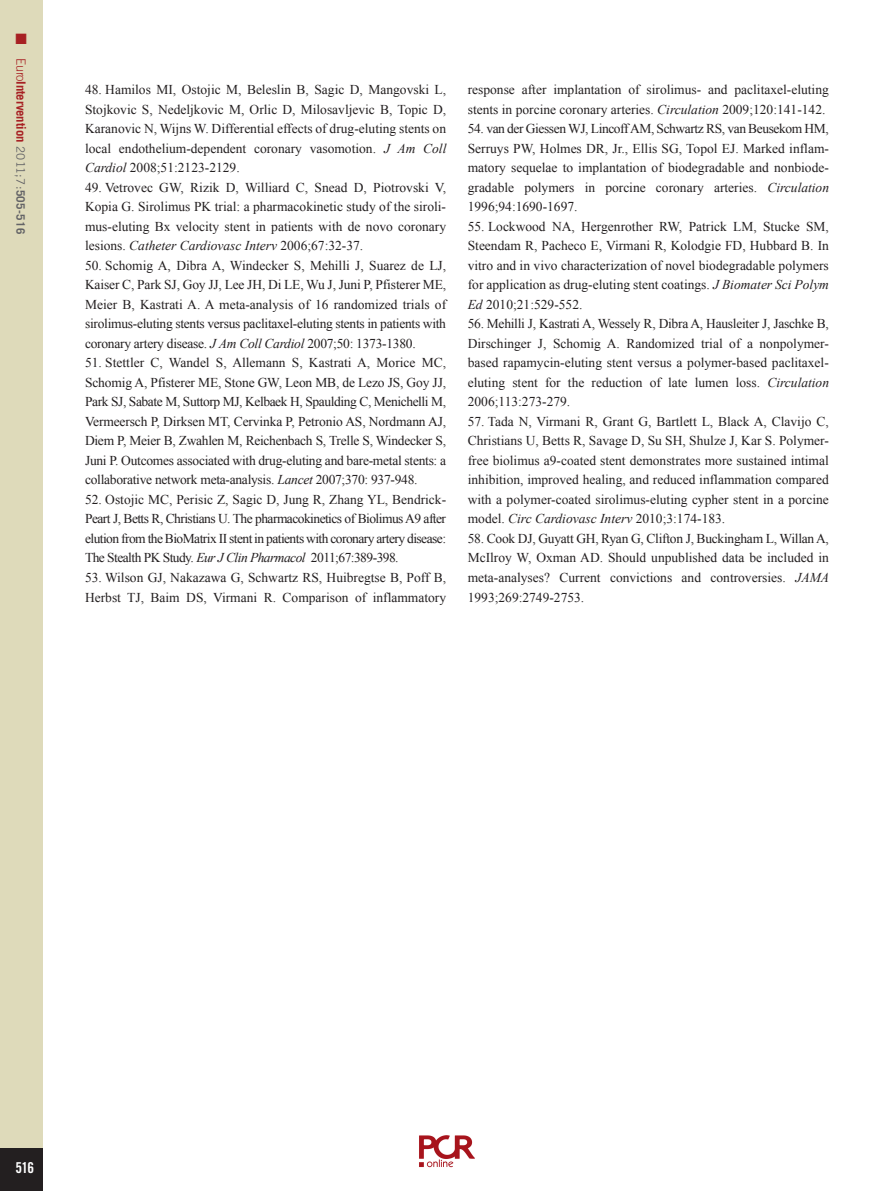
<style>
.page{position:relative;width:893px;height:1191px;background:#fff}
.page>*{position:absolute;margin:0;border:0;box-sizing:border-box;transform-origin:0 0}
.t1{font:15px "Trade Gothic LT Std Bd Cn 20";color:#fff}
.t2{font:15px "Zapf Dingbats ITC";color:#a72023}
.t3{font:13.5px/19.5px "Times New Roman";color:#231f20;text-align:justify}
.t4{font:700 12.75px "Trade Gothic LT Std";letter-spacing:-.01em;color:#a72023}
.s1{font-weight:300}
.s2{font-weight:400;font-size:11.7px;color:#636366}
.s3{font-size:11.7px;color:#636366}
.s4{font-style:italic}
</style>
<div class="page">
<div style="left:0;top:0;width:43px;height:1191px;background:#dedaba"></div>
<div style="left:0;top:1148px;width:43px;height:43px;background:#231f20"></div>
<img style="left:419px;top:1135px;width:56px;height:33px">
<p class="t2" style="left:16px;top:33px;width:13px">■</p>
<p class="t4" style="left:26px;top:58px;width:177px;rotate:90deg"><span class="s1">Euro</span>Intervention <span class="s2">2011;7:</span><span class="s3">505-516</span></p>
<p class="t3" style="left:85px;top:81px;width:363px">48. Hamilos MI, Ostojic M, Beleslin B, Sagic D, Mangovski L, Stojkovic S, Nedeljkovic M, Orlic D, Milosavljevic B, Topic D, Karanovic N, Wijns W. Differential effects of drug-eluting stents on local endothelium-dependent coronary vasomotion. <span class="s4">J Am Coll Cardiol</span> 2008;51:2123-2129.</p>
<p class="t3" style="left:85px;top:179px;width:363px">49. Vetrovec GW, Rizik D, Williard C, Snead D, Piotrovski V, Kopia G. Sirolimus PK trial: a pharmacokinetic study of the siroli&shy;mus-eluting Bx velocity stent in patients with de novo coronary lesions. <span class="s4">Catheter Cardiovasc Interv</span> 2006;67:32-37.</p>
<p class="t3" style="left:85px;top:257px;width:363px">50. Schomig A, Dibra A, Windecker S, Mehilli J, Suarez de LJ, Kaiser C, Park SJ, Goy JJ, Lee JH, Di LE, Wu J, Juni P, Pfisterer ME, Meier B, Kastrati A. A meta-analysis of 16 randomized trials of sirolimus-eluting stents versus paclitaxel-eluting stents in patients with coronary artery disease. <span class="s4">J Am Coll Cardiol</span> 2007;50: 1373-1380.</p>
<p class="t3" style="left:85px;top:354px;width:363px">51. Stettler C, Wandel S, Allemann S, Kastrati A, Morice MC, Schomig A, Pfisterer ME, Stone GW, Leon MB, de Lezo JS, Goy JJ, Park SJ, Sabate M, Suttorp MJ, Kelbaek H, Spaulding C, Menichelli M, Vermeersch P, Dirksen MT, Cervinka P, Petronio AS, Nordmann AJ, Diem P, Meier B, Zwahlen M, Reichenbach S, Trelle S, Windecker S, Juni P. Outcomes associated with drug-eluting and bare-metal stents: a collaborative network meta-analysis. <span class="s4">Lancet</span> 2007;370: 937-948.</p>
<p class="t3" style="left:85px;top:491px;width:363px">52. Ostojic MC, Perisic Z, Sagic D, Jung R, Zhang YL, Bendrick-Peart J, Betts R, Christians U. The pharmacokinetics of Biolimus A9 after elution from the BioMatrix II stent in patients with coronary artery disease:<br>The Stealth PK Study. <span class="s4">Eur J Clin Pharmacol</span> 2011;67:389-398.</p>
<p class="t3" style="left:85px;top:569px;width:363px">53. Wilson GJ, Nakazawa G, Schwartz RS, Huibregtse B, Poff B,<br>Herbst TJ, Baim DS, Virmani R. Comparison of inflammatory</p>
<p class="t3" style="left:468px;top:81px;width:363px">response after implantation of sirolimus- and paclitaxel-eluting stents in porcine coronary arteries. <span class="s4">Circulation</span> 2009;120:141-142.</p>
<p class="t3" style="left:468px;top:120px;width:363px">54. van der Giessen WJ, Lincoff AM, Schwartz RS, van Beusekom HM, Serruys PW, Holmes DR, Jr., Ellis SG, Topol EJ. Marked inflam&shy;matory sequelae to implantation of biodegradable and nonbiode&shy;gradable polymers in porcine coronary arteries. <span class="s4">Circulation </span>1996;94:1690-1697.</p>
<p class="t3" style="left:468px;top:218px;width:363px">55. Lockwood NA, Hergenrother RW, Patrick LM, Stucke SM, Steendam R, Pacheco E, Virmani R, Kolodgie FD, Hubbard B. In vitro and in vivo characterization of novel biodegradable polymers for application as drug-eluting stent coatings. <span class="s4">J Biomater Sci Polym Ed</span> 2010;21:529-552.</p>
<p class="t3" style="left:468px;top:315px;width:363px">56. Mehilli J, Kastrati A, Wessely R, Dibra A, Hausleiter J, Jaschke B, Dirschinger J, Schomig A. Randomized trial of a nonpolymer&shy;based rapamycin-eluting stent versus a polymer-based paclitaxel&shy;eluting stent for the reduction of late lumen loss. <span class="s4">Circulation </span>2006;113:273-279.</p>
<p class="t3" style="left:468px;top:413px;width:363px">57. Tada N, Virmani R, Grant G, Bartlett L, Black A, Clavijo C, Christians U, Betts R, Savage D, Su SH, Shulze J, Kar S. Polymer&shy;free biolimus a9-coated stent demonstrates more sustained intimal inhibition, improved healing, and reduced inflammation compared with a polymer-coated sirolimus-eluting cypher stent in a porcine model. <span class="s4">Circ Cardiovasc Interv</span> 2010;3:174-183.</p>
<p class="t3" style="left:468px;top:530px;width:363px">58. Cook DJ, Guyatt GH, Ryan G, Clifton J, Buckingham L, Willan A, McIlroy W, Oxman AD. Should unpublished data be included in meta-analyses? Current convictions and controversies. <span class="s4">JAMA </span>1993;269:2749-2753.</p>
<p class="t1" style="left:16px;top:1162px;width:20px">516</p>
</div>
